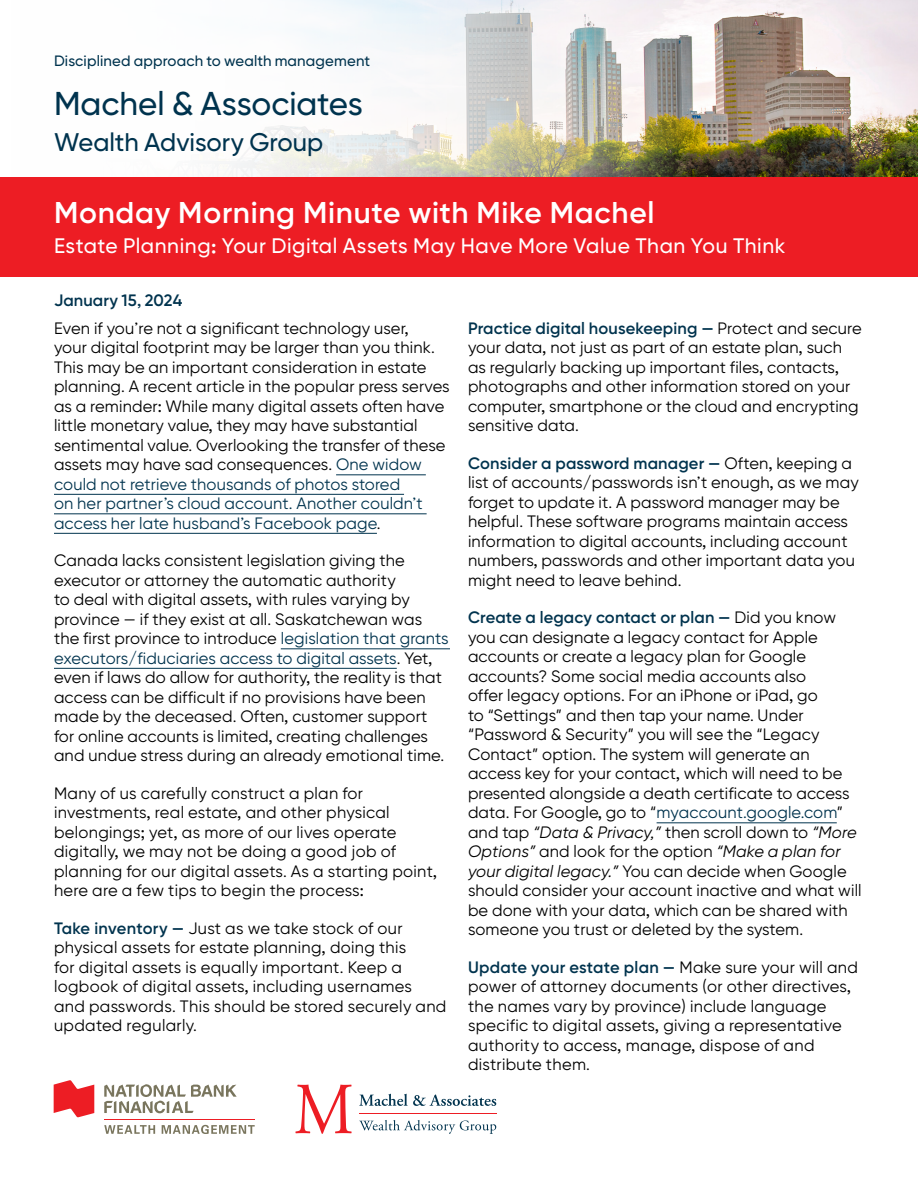
<style>
.page{position:relative;width:918px;height:1188px;background:#fff}
.page>*{position:absolute;margin:0;border:0;box-sizing:border-box;transform-origin:0 0}
.t1{font:500 33px "Gilroy BN";letter-spacing:-.005em;color:#00334e}
.t2{font:600 30px "Gilroy BN";letter-spacing:.025em;color:#fff}
.t3{font:500 25.5px "Gilroy BN";color:#00334e}
.t4{font:500 21px "Gilroy BN";letter-spacing:.025em;color:#fff}
.t5{font:16.5px/19.5px "Gilroy BN";letter-spacing:.01em;color:#000}
.t6{font:600 16.5px "Gilroy BN";letter-spacing:.005em;color:#00334e}
.t7{font:500 15px "Gilroy BN";letter-spacing:.01em;color:#00334e}
.s1{color:#00334e}
.s2{font-weight:600;color:#00334e}
.s3{font-style:italic}
</style>
<div class="page">
<img style="left:690px;top:0;width:228px;height:177px">
<svg style="left:54px;top:1080px;width:40px;height:37px"></svg>
<svg style="left:104px;top:1125px;width:51px;height:9px"></svg>
<svg style="left:162px;top:1125px;width:93px;height:9px"></svg>
<hr style="left:104px;top:1119px;width:151px;height:1px;background:#ed1d24">
<svg style="left:104px;top:1084px;width:133px;height:29px"></svg>
<svg style="left:295px;top:1085px;width:57px;height:49px"></svg>
<svg style="left:359px;top:1094px;width:137px;height:12px"></svg>
<svg style="left:359px;top:1120px;width:137px;height:14px"></svg>
<hr style="left:359px;top:1113px;width:137px;height:1px;background:#ed1d24">
<div style="left:0;top:177px;width:918px;height:99px;background:#ed1d24"></div>
<img style="left:220px;top:0;width:470px;height:177px">
<hr style="left:336px;top:475px;width:90px;height:1px;background:#00334e">
<hr style="left:54px;top:494px;width:350px;height:1px;background:#00334e">
<hr style="left:54px;top:514px;width:373px;height:1px;background:#00334e">
<hr style="left:54px;top:533px;width:323px;height:1px;background:#00334e">
<hr style="left:281px;top:649px;width:169px;height:1px;background:#00334e">
<hr style="left:54px;top:668px;width:343px;height:1px;background:#00334e">
<hr style="left:657px;top:823px;width:180px;height:1px;background:#00334e">
<p class="t7" style="left:54px;top:52px;width:318px">Disciplined approach to wealth management</p>
<h1 class="t1" style="left:54px;top:83px;width:310px">Machel &amp; Associates</h1>
<h3 class="t3" style="left:54px;top:127px;width:271px">Wealth Advisory Group</h3>
<h2 class="t2" style="left:54px;top:194px;width:602px">Monday Morning Minute with Mike Machel</h2>
<p class="t4" style="left:54px;top:233px;width:733px">Estate Planning: Your Digital Assets May Have More Value Than You Think</p>
<p class="t6" style="left:54px;top:290px;width:130px">January 15, 2024</p>
<p class="t5" style="left:54px;top:318px;width:397px">Even if you’re not a significant technology user,<br>your digital footprint may be larger than you think.<br>This may be an important consideration in estate planning. A recent article in the popular press serves as a reminder: While many digital assets often have little monetary value, they may have substantial sentimental value. Overlooking the transfer of these assets may have sad consequences. <span class="s1">One widow could not retrieve thousands of photos stored<br>on her partner’s cloud account. Another couldn’t access her late husband’s Facebook page</span>.</p>
<p class="t5" style="left:54px;top:551px;width:396px">Canada lacks consistent legislation giving the executor or attorney the automatic authority<br>to deal with digital assets, with rules varying by province — if they exist at all. Saskatchewan was the first province to introduce <span class="s1">legislation that grants executors/fiduciaries access to digital assets</span>. Yet, even if laws do allow for authority, the reality is that access can be difficult if no provisions have been made by the deceased. Often, customer support for online accounts is limited, creating challenges and undue stress during an already emotional time.</p>
<p class="t5" style="left:54px;top:783px;width:385px">Many of us carefully construct a plan for investments, real estate, and other physical belongings; yet, as more of our lives operate digitally, we may not be doing a good job of planning for our digital assets. As a starting point, here are a few tips to begin the process:</p>
<p class="t5" style="left:54px;top:918px;width:394px"><span class="s2">Take inventory —</span> Just as we take stock of our physical assets for estate planning, doing this<br>for digital assets is equally important. Keep a logbook of digital assets, including usernames and passwords. This should be stored securely and updated regularly.</p>
<p class="t5" style="left:468px;top:318px;width:395px"><span class="s2">Practice digital housekeeping —</span> Protect and secure your data, not just as part of an estate plan, such as regularly backing up important files, contacts, photographs and other information stored on your computer, smartphone or the cloud and encrypting sensitive data.</p>
<p class="t5" style="left:468px;top:453px;width:392px"><span class="s2">Consider a password manager —</span> Often, keeping a list of accounts/passwords isn’t enough, as we may forget to update it. A password manager may be helpful. These software programs maintain access information to digital accounts, including account numbers, passwords and other important data you might need to leave behind.</p>
<p class="t5" style="left:468px;top:608px;width:395px"><span class="s2">Create a legacy contact or plan —</span> Did you know you can designate a legacy contact for Apple accounts or create a legacy plan for Google accounts? Some social media accounts also<br>offer legacy options. For an iPhone or iPad, go<br>to “Settings” and then tap your name. Under “Password &amp; Security” you will see the “Legacy Contact” option. The system will generate an access key for your contact, which will need to be presented alongside a death certificate to access data. For Google, go to “<span class="s1">myaccount.google.com</span>” and tap <span class="s3">“Data &amp; Privacy,”</span> then scroll down to <span class="s3">“More Options”</span> and look for the option <span class="s3">“Make a plan for your digital legacy.”</span> You can decide when Google should consider your account inactive and what will be done with your data, which can be shared with someone you trust or deleted by the system.</p>
<p class="t5" style="left:468px;top:957px;width:391px"><span class="s2">Update your estate plan —</span> Make sure your will and power of attorney documents (or other directives, the names vary by province) include language specific to digital assets, giving a representative authority to access, manage, dispose of and distribute them.</p>
</div>
